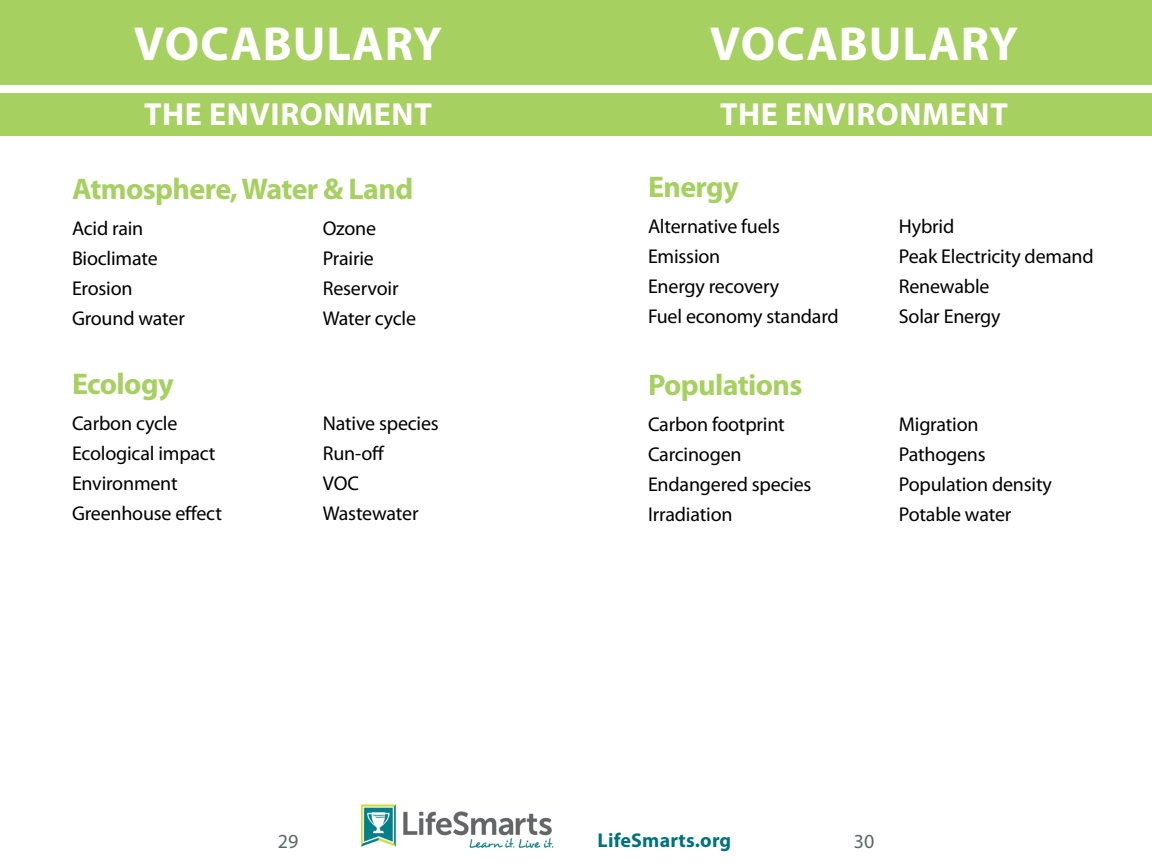
<style>
.page{position:relative;width:1152px;height:864px;background:#fff}
.page>*{position:absolute;margin:0;border:0;box-sizing:border-box;transform-origin:0 0}
.t1{font:700 48px "Myriad Pro";letter-spacing:.02em;color:#fff}
.t2{font:700 32px "Myriad Pro";letter-spacing:.02em;color:#fff}
.t3{font:700 30px "Myriad Pro";letter-spacing:-.02em;color:#a6d060}
.t4{font:20px/30px "Myriad Pro";letter-spacing:-.01em;color:#000}
.t5{font:700 20px "Myriad Pro";letter-spacing:.01em;color:#00727e}
.t6{font:20px "Myriad Pro";color:#606567}
</style>
<div class="page">
<img style="left:360px;top:804px;width:193px;height:44px">
<div style="left:0;top:90px;width:1152px;height:46px;background:#a6d060"></div>
<svg style="left:0;top:0;width:1152px;height:93px;background:#add46d"></svg>
<h1 class="t1" style="left:134px;top:12px;width:97px">VOCAB</h1>
<h1 class="t1" style="left:293px;top:12px;width:151px">ULARY</h1>
<h2 class="t2" style="left:144px;top:93px;width:283px">TH E ENVIRONMENT</h2>
<h3 class="t3" style="left:72px;top:170px;width:343px">ATMOSPHERE, WATER &amp; LAND</h3>
<p class="t4" style="left:72px;top:213px;width:114px">Acid rain<br>Bioclimate<br>Erosion<br>Ground water</p>
<p class="t4" style="left:323px;top:213px;width:95px">Ozone<br>Prairie<br>Reservoir<br>Water cycle</p>
<h3 class="t3" style="left:72px;top:364px;width:103px">ECOLOGY</h3>
<p class="t4" style="left:72px;top:408px;width:151px">Carbon cycle<br>Ecological impact<br>Environment<br>Greenhouse effect</p>
<p class="t4" style="left:323px;top:408px;width:117px">Native species<br>Run-off<br>VOC<br>Wastewater</p>
<h1 class="t1" style="left:710px;top:12px;width:97px">VOCAB</h1>
<h1 class="t1" style="left:869px;top:12px;width:151px">ULARY</h1>
<h2 class="t2" style="left:720px;top:93px;width:283px">TH E ENVIRONMENT</h2>
<h3 class="t3" style="left:648px;top:168px;width:92px">ENERGY</h3>
<p class="t4" style="left:648px;top:211px;width:192px">Alternative fuels<br>Emission<br>Energy recovery<br>Fuel economy standard</p>
<p class="t4" style="left:899px;top:211px;width:196px">Hybrid<br>Peak Electricity demand<br>Renewable<br>Solar Energy</p>
<h3 class="t3" style="left:648px;top:365px;width:156px">POPULATIONS</h3>
<p class="t4" style="left:648px;top:409px;width:165px">Carbon footprint<br>Carcinogen<br>Endangered species<br>Irradiation</p>
<p class="t4" style="left:899px;top:409px;width:155px">Migration<br>Pathogens<br>Population density<br>Potable water</p>
<p class="t6" style="left:278px;top:829px;width:22px">29</p>
<p class="t5" style="left:598px;top:828px;width:135px">LIFESMARTS.ORG</p>
<p class="t6" style="left:854px;top:829px;width:22px">30</p>
</div>
